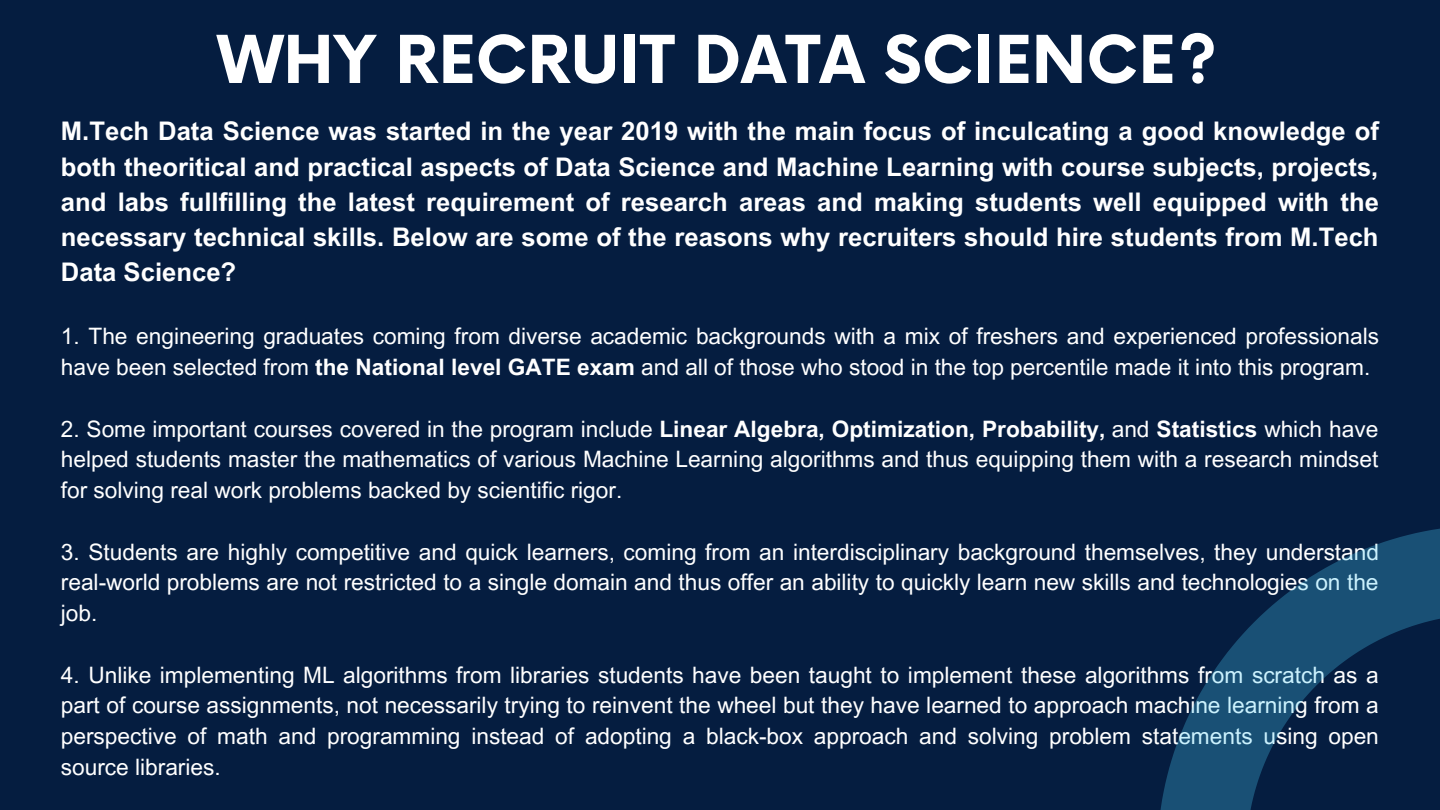
<style>
.page{position:relative;width:1440px;height:810px;background:#051d40}
.page>*{position:absolute;margin:0;border:0;box-sizing:border-box;transform-origin:0 0}
.t1{font:700 64.3px "Now";color:#fff}
.t2{font:700 25.7px/35.2px "Arial MT Pro";color:#fff;text-align:justify}
.t3{font:22.7px/30.8px "Arial MT Pro";color:#fff;text-align:justify}
.s1{font-weight:700}
</style>
<div class="page">
<svg style="left:1160px;top:528px;width:280px;height:282px"></svg>
<p class="t1" style="left:217px;top:25px;width:1002px">WHY RECRUIT DATA SCIENCE?</p>
<p class="t2" style="left:61px;top:117px;width:1320px">M.Tech Data Science was started in the year 2019 with the main focus of inculcating a good knowledge of both theoritical and practical aspects of Data Science and Machine Learning with course subjects, projects, and labs fullfilling the latest requirement of research areas and making students well equipped with the necessary technical skills. Below are some of the reasons why recruiters should hire students from M.Tech Data Science?</p>
<p class="t3" style="left:61px;top:324px;width:1320px">1. The engineering graduates coming from diverse academic backgrounds with a mix of freshers and experienced professionals have been selected from <span class="s1">the National level GATE exam</span> and all of those who stood in the top percentile made it into this program.</p>
<p class="t3" style="left:61px;top:416px;width:1319px">2. Some important courses covered in the program include <span class="s1">Linear Algebra, Optimization, Probability,</span> and <span class="s1">Statistics</span> which have helped students master the mathematics of various Machine Learning algorithms and thus equipping them with a research mindset for solving real work problems backed by scientific rigor.</p>
<p class="t3" style="left:61px;top:539px;width:1320px">3. Students are highly competitive and quick learners, coming from an interdisciplinary background themselves, they understand real-world problems are not restricted to a single domain and thus offer an ability to quickly learn new skills and technologies on the job.</p>
<p class="t3" style="left:61px;top:662px;width:1319px">4. Unlike implementing ML algorithms from libraries students have been taught to implement these algorithms from scratch as a part of course assignments, not necessarily trying to reinvent the wheel but they have learned to approach machine learning from a perspective of math and programming instead of adopting a black-box approach and solving problem statements using open source libraries.</p>
</div>
